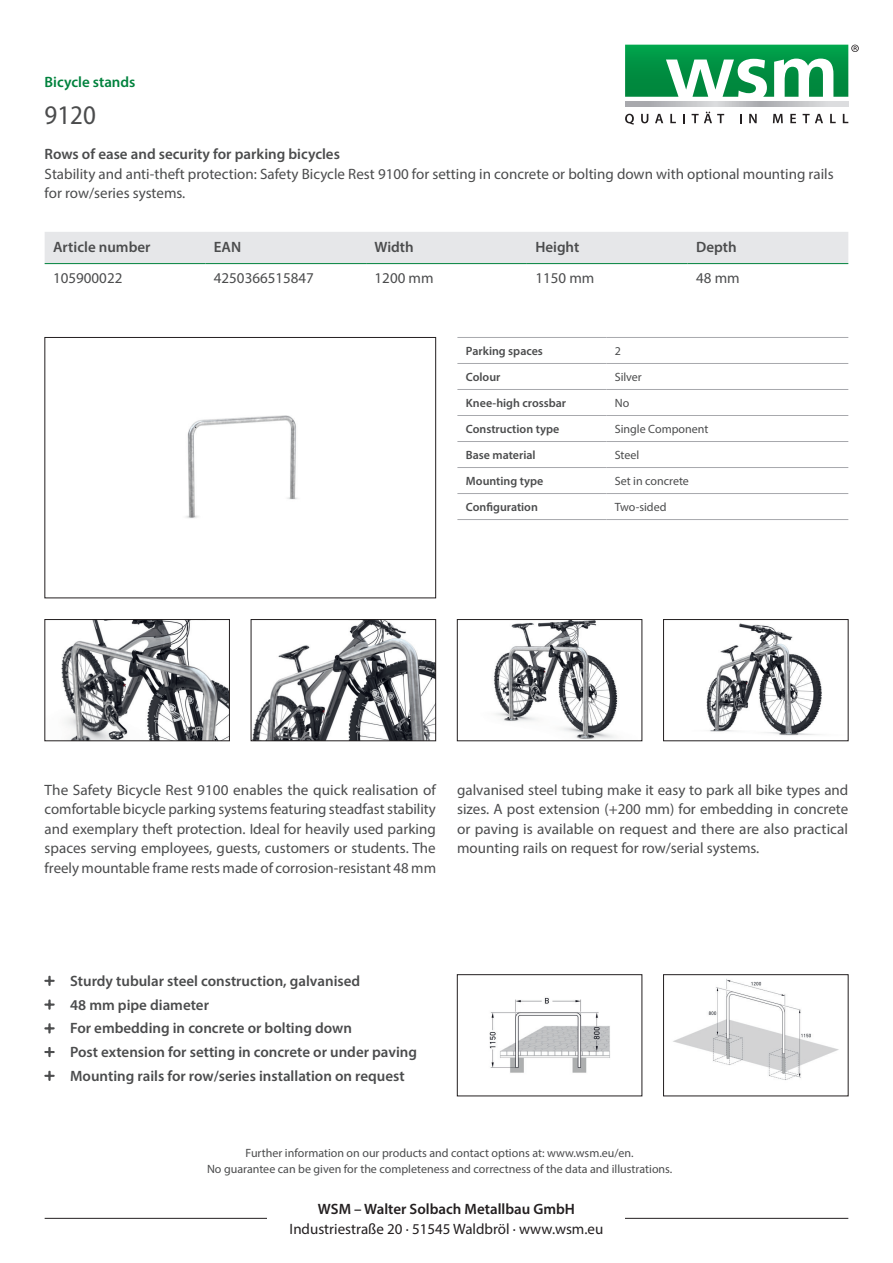
<style>
.page{position:relative;width:893px;height:1263px;background:#fff}
.page>*{position:absolute;margin:0;border:0;box-sizing:border-box;transform-origin:0 0}
.t1{font:semi-condensed 27px "Myriad Pro";color:#4b4c4d}
.t2{font:15px/19.5px "Myriad Pro";color:#4b4c4d;text-align:justify}
.t3{font:600 15px/23.7px "Myriad Pro";color:#4b4c4d}
.t4{font:15px "Myriad Pro";color:#231f20}
.t5{font:600 15px "Myriad Pro";color:#231f20}
.t6{font:600 15px "Myriad Pro";color:#00823d}
.t7{font:12px/16.5px "Myriad Pro";color:#4b4c4d;text-align:center}
.t8{font:600 12px "Myriad Pro";color:#4b4c4d}
</style>
<div class="page">
<img style="left:186px;top:415px;width:112px;height:103px">
<div style="left:45px;top:337px;width:391px;height:261px;border:1px solid #231f20"></div>
<img style="left:61px;top:621px;width:167px;height:118px">
<div style="left:45px;top:619px;width:185px;height:122px;border:1px solid #231f20"></div>
<img style="left:253px;top:621px;width:181px;height:118px">
<div style="left:251px;top:619px;width:185px;height:122px;border:1px solid #231f20"></div>
<img style="left:706px;top:623px;width:116px;height:113px">
<div style="left:663px;top:619px;width:185px;height:122px;border:1px solid #231f20"></div>
<img style="left:494px;top:621px;width:124px;height:118px">
<div style="left:457px;top:619px;width:185px;height:122px;border:1px solid #231f20"></div>
<div style="left:45px;top:232px;width:803px;height:31px;background:#e6e7e9"></div>
<hr style="left:45px;top:263px;width:160px;height:1px;background:#00823d">
<hr style="left:205px;top:263px;width:161px;height:1px;background:#00823d">
<hr style="left:366px;top:263px;width:161px;height:1px;background:#00823d">
<hr style="left:527px;top:263px;width:161px;height:1px;background:#00823d">
<hr style="left:688px;top:263px;width:160px;height:1px;background:#00823d">
<hr style="left:457px;top:337px;width:149px;height:1px;background:#a8a9ad">
<hr style="left:606px;top:337px;width:242px;height:1px;background:#a8a9ad">
<hr style="left:457px;top:363px;width:149px;height:1px;background:#a8a9ad">
<hr style="left:606px;top:363px;width:242px;height:1px;background:#a8a9ad">
<hr style="left:457px;top:389px;width:149px;height:1px;background:#a8a9ad">
<hr style="left:606px;top:389px;width:242px;height:1px;background:#a8a9ad">
<hr style="left:457px;top:415px;width:149px;height:1px;background:#a8a9ad">
<hr style="left:606px;top:415px;width:242px;height:1px;background:#a8a9ad">
<hr style="left:457px;top:441px;width:149px;height:1px;background:#a8a9ad">
<hr style="left:606px;top:441px;width:242px;height:1px;background:#a8a9ad">
<hr style="left:457px;top:467px;width:149px;height:1px;background:#a8a9ad">
<hr style="left:606px;top:467px;width:242px;height:1px;background:#a8a9ad">
<hr style="left:457px;top:493px;width:149px;height:1px;background:#a8a9ad">
<hr style="left:606px;top:493px;width:242px;height:1px;background:#a8a9ad">
<hr style="left:457px;top:519px;width:149px;height:1px;background:#a8a9ad">
<hr style="left:606px;top:519px;width:242px;height:1px;background:#a8a9ad">
<img style="left:673px;top:979px;width:166px;height:101px">
<div style="left:663px;top:974px;width:185px;height:122px;border:1px solid #231f20"></div>
<img style="left:489px;top:997px;width:121px;height:76px">
<div style="left:457px;top:974px;width:185px;height:122px;border:1px solid #231f20"></div>
<hr style="left:45px;top:1218px;width:803px;height:1px;background:#231f20">
<svg style="left:625px;top:114px;width:9px;height:11px"></svg>
<svg style="left:641px;top:114px;width:7px;height:9px"></svg>
<svg style="left:655px;top:114px;width:8px;height:9px"></svg>
<svg style="left:670px;top:114px;width:6px;height:9px"></svg>
<svg style="left:683px;top:114px;width:2px;height:9px"></svg>
<svg style="left:692px;top:112px;width:32px;height:11px"></svg>
<svg style="left:749px;top:114px;width:8px;height:9px"></svg>
<svg style="left:773px;top:114px;width:10px;height:9px"></svg>
<svg style="left:790px;top:114px;width:6px;height:9px"></svg>
<svg style="left:803px;top:114px;width:20px;height:9px"></svg>
<svg style="left:830px;top:114px;width:6px;height:9px"></svg>
<svg style="left:843px;top:114px;width:5px;height:9px"></svg>
<hr style="left:625px;top:106px;width:223px;height:1px;background:#636366">
<svg style="left:625px;top:102px;width:223px;height:4px"></svg>
<svg style="left:625px;top:45px;width:234px;height:52px"></svg>
<div style="left:268px;top:1203px;width:357px;height:30px;background:#fff"></div>
<p class="t6" style="left:45px;top:72px;width:92px">Bicycle stands</p>
<h1 class="t1" style="left:45px;top:99px;width:53px">9120</h1>
<p class="t3" style="left:45px;top:142px;width:297px">Rows of ease and security for parking bicycles</p>
<p class="t2" style="left:45px;top:164px;width:790px">Stability and anti-theft protection: Safety Bicycle Rest 9100 for setting in concrete or bolting down with optional mounting rails for row/series systems.</p>
<p class="t3" style="left:53px;top:234px;width:99px">Article number</p>
<p class="t3" style="left:214px;top:234px;width:29px">EAN</p>
<p class="t3" style="left:375px;top:234px;width:41px">Width</p>
<p class="t3" style="left:535px;top:234px;width:46px">Height</p>
<p class="t3" style="left:696px;top:234px;width:42px">Depth</p>
<p class="t2" style="left:53px;top:268px;width:71px">105900022</p>
<p class="t2" style="left:214px;top:268px;width:102px">4250366515847</p>
<p class="t2" style="left:375px;top:268px;width:60px">1200 mm</p>
<p class="t2" style="left:535px;top:268px;width:60px">1150 mm</p>
<p class="t2" style="left:696px;top:268px;width:45px">48 mm</p>
<p class="t8" style="left:466px;top:343px;width:78px">Parking spaces</p>
<p class="t7" style="left:615px;top:342px;width:8px">2</p>
<p class="t8" style="left:466px;top:369px;width:36px">Colour</p>
<p class="t7" style="left:615px;top:368px;width:29px">Silver</p>
<p class="t8" style="left:466px;top:395px;width:102px">Knee-high crossbar</p>
<p class="t7" style="left:615px;top:394px;width:16px">No</p>
<p class="t8" style="left:466px;top:421px;width:95px">Construction type</p>
<p class="t7" style="left:615px;top:420px;width:95px">Single Component</p>
<p class="t8" style="left:466px;top:447px;width:71px">Base material</p>
<p class="t7" style="left:615px;top:446px;width:26px">Steel</p>
<p class="t8" style="left:466px;top:473px;width:79px">Mounting type</p>
<p class="t7" style="left:615px;top:472px;width:76px">Set in concrete</p>
<p class="t8" style="left:466px;top:499px;width:74px">Configuration</p>
<p class="t7" style="left:615px;top:498px;width:53px">Two-sided</p>
<p class="t2" style="left:45px;top:780px;width:393px">The Safety Bicycle Rest 9100 enables the quick realisation of comfortable bicycle parking systems featuring steadfast stability and exemplary theft protection. Ideal for heavily used parking spaces serving employees, guests, customers or students. The freely mountable frame rests made of corrosion-resistant 48 mm</p>
<p class="t2" style="left:457px;top:780px;width:393px">galvanised steel tubing make it easy to park all bike types and sizes. A post extension (+200 mm) for embedding in concrete or paving is available on request and there are also practical mounting rails on request for row/serial systems.</p>
<p class="t3" style="left:70px;top:968px;width:348px">Sturdy tubular steel construction, galvanised<br>48 mm pipe diameter<br>For embedding in concrete or bolting down<br>Post extension for setting in concrete or under paving Mounting rails for row/series installation on request</p>
<p class="t7" style="left:207px;top:1144px;width:467px">Further information on our products and contact options at: www.wsm.eu/en.<br>No guarantee can be given for the completeness and correctness of the data and illustrations.</p>
<p class="t5" style="left:318px;top:1199px;width:259px">WSM – Walter Solbach Metallbau GmbH</p>
<p class="t4" style="left:290px;top:1219px;width:315px">Industriestraße 20 · 51545 Waldbröl · www.wsm.eu</p>
</div>
